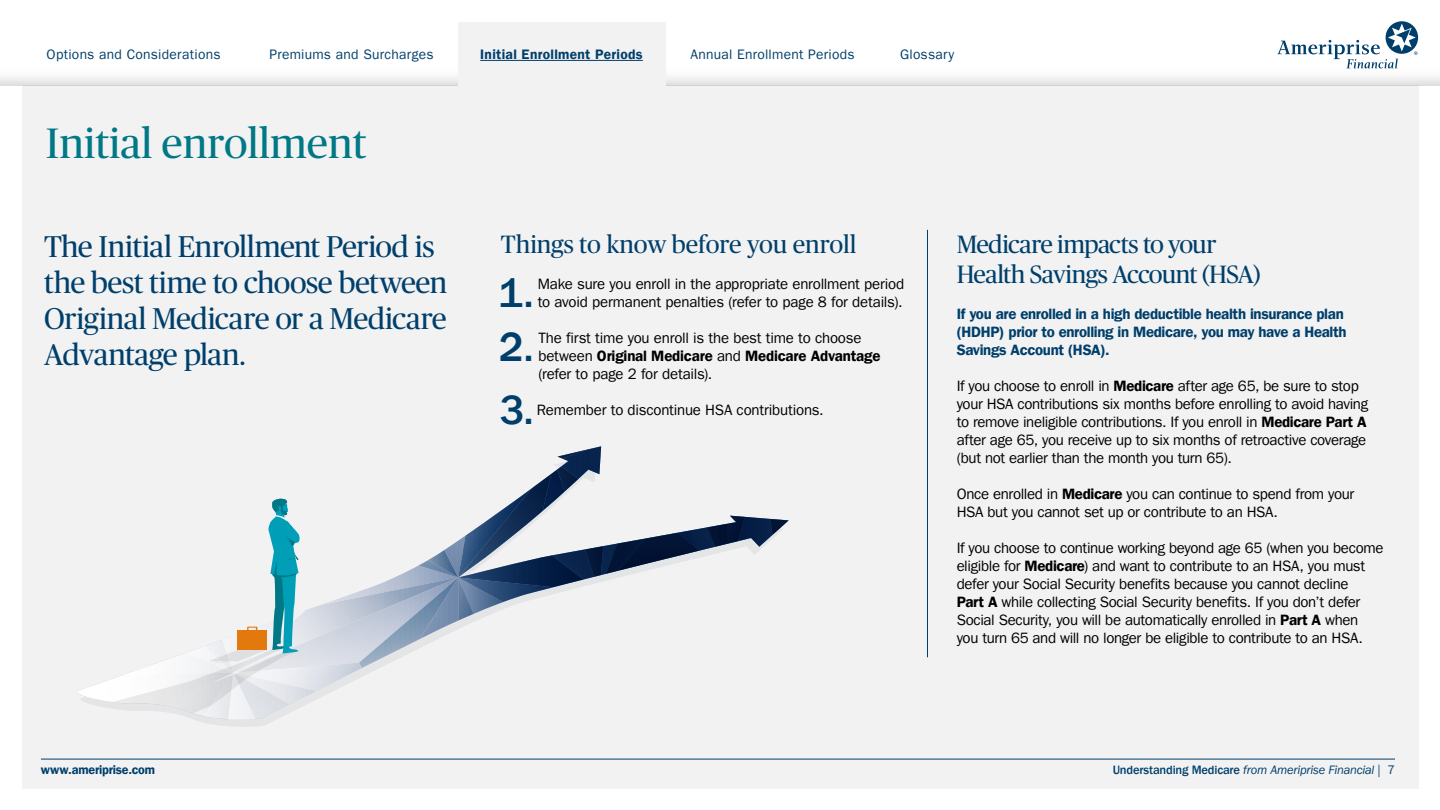
<style>
.page{position:relative;width:1440px;height:810px;background:#fff}
.page>*{position:absolute;margin:0;border:0;box-sizing:border-box;transform-origin:0 0}
.t1{font:42.5px "Publico Headline";color:#007886}
.t2{font:500 42px "ITC Frank Gofor Ameriprise";color:#003f6b}
.t3{font:30px/36px "Publico Headline";letter-spacing:-.015em;color:#003f6b}
.t4{font:25px/30px "Publico Headline";letter-spacing:-.015em;color:#003f6b}
.t5{font:15px/18px "ITC Frank Gofor Ameriprise";letter-spacing:-.02em;color:#000}
.t6{font:15px/18px "ITC Frank Gofor Ameriprise Dm";letter-spacing:-.02em;color:#003f6b}
.t7{font:15px "ITC Frank Gofor Ameriprise Dm";letter-spacing:-.01em;color:#000}
.t8{font:13.75px "ITC Frank Gofor Ameriprise";letter-spacing:.02em;color:#003f6b}
.t9{font:13.75px "ITC Frank Gofor Ameriprise Dm";letter-spacing:.02em;color:#003f6b}
.t10{font:italic 12.5px "ITC Frank Gofor Ameriprise";letter-spacing:-.02em;color:#003f6b}
.t11{font:12.5px "ITC Frank Gofor Ameriprise Dm";letter-spacing:-.015em;color:#003f6b}
.s1{font-family:"ITC Frank Gofor Ameriprise Dm"}
.s2{font-family:"ITC Frank Gofor Ameriprise"}
.s3{font-weight:500;font-style:normal}
.s4{font-style:normal}
</style>
<div class="page">
<div style="left:22px;top:85px;width:1396px;height:703px;background:#f2f2f3"></div>
<svg style="left:0;top:22px;width:1440px;height:63px"></svg>
<svg style="left:1277px;top:21px;width:141px;height:47px"></svg>
<hr style="left:927px;top:230px;width:1px;height:427px;background:#003f6b">
<div style="left:458px;top:22px;width:207px;height:74px;background:#f2f2f3"></div>
<hr style="left:480px;top:60px;width:163px;height:1px;background:#003f6b">
<svg style="left:78px;top:446px;width:711px;height:277px"></svg>
<hr style="left:41px;top:759px;width:1354px;height:1px;background:#003f6b">
<p class="t8" style="left:47px;top:46px;width:175px">Options and Considerations</p>
<p class="t8" style="left:269px;top:46px;width:166px">Premiums and Surcharges</p>
<p class="t9" style="left:480px;top:46px;width:164px">Initial Enrollment Periods</p>
<p class="t8" style="left:690px;top:46px;width:166px">Annual Enrollment Periods</p>
<p class="t8" style="left:900px;top:46px;width:56px">Glossary</p>
<h1 class="t1" style="left:46px;top:114px;width:322px">Initial enrollment</h1>
<h3 class="t4" style="left:501px;top:228px;width:357px">Things to know before you enroll</h3>
<h2 class="t2" style="left:498px;top:270px;width:37px">1.</h2>
<p class="t5" style="left:538px;top:275px;width:368px">Make sure you enroll in the appropriate enrollment period to avoid permanent penalties (refer to page 8 for details).</p>
<h2 class="t2" style="left:499px;top:324px;width:36px">2.</h2>
<p class="t5" style="left:538px;top:329px;width:325px">The first time you enroll is the best time to choose</p>
<h3 class="t3" style="left:44px;top:227px;width:405px">The Initial Enrollment Period is the best time to choose between<br>Original Medicare or a Medicare<br>Advantage plan.</h3>
<h3 class="t4" style="left:957px;top:228px;width:306px">Medicare impacts to your<br>Health Savings Account (HSA)</h3>
<p class="t6" style="left:957px;top:305px;width:391px">If you are enrolled in a high deductible health insurance plan (HDHP) prior to enrolling in Medicare, you may have a Health<br>Savings Account (HSA).</p>
<p class="t5" style="left:957px;top:377px;width:413px">If you choose to enroll in <span class="s1">Medicare</span> after age 65, be sure to stop your HSA contributions six months before enrolling to avoid having to remove ineligible contributions. If you enroll in <span class="s1">Medicare Part A </span>after age 65, you receive up to six months of retroactive coverage (but not earlier than the month you turn 65).</p>
<p class="t5" style="left:957px;top:485px;width:399px">Once enrolled in <span class="s1">Medicare</span> you can continue to spend from your<br>HSA but you cannot set up or contribute to an HSA.</p>
<p class="t5" style="left:957px;top:539px;width:428px">If you choose to continue working beyond age 65 (when you become eligible for <span class="s1">Medicare</span>) and want to contribute to an HSA, you must defer your Social Security benefits because you cannot decline<br><span class="s1">Part A</span> while collecting Social Security benefits. If you don’t defer Social Security, you will be automatically enrolled in <span class="s1">Part A</span> when you turn 65 and will no longer be eligible to contribute to an HSA.</p>
<p class="t7" style="left:538px;top:347px;width:344px"><span class="s2">between</span> Original Medicare <span class="s2">and</span> Medicare Advantage</p>
<p class="t5" style="left:538px;top:365px;width:176px">(refer to page 2 for details).</p>
<h2 class="t2" style="left:500px;top:387px;width:36px">3.</h2>
<p class="t5" style="left:537px;top:401px;width:288px">Remember to discontinue HSA contributions.</p>
<p class="t11" style="left:41px;top:762px;width:116px">www.ameriprise.com</p>
<p class="t10" style="left:1113px;top:762px;width:284px"><span class="s3">Understanding Medicare</span> from Ameriprise Financial <span class="s4">| 7</span></p>
</div>
